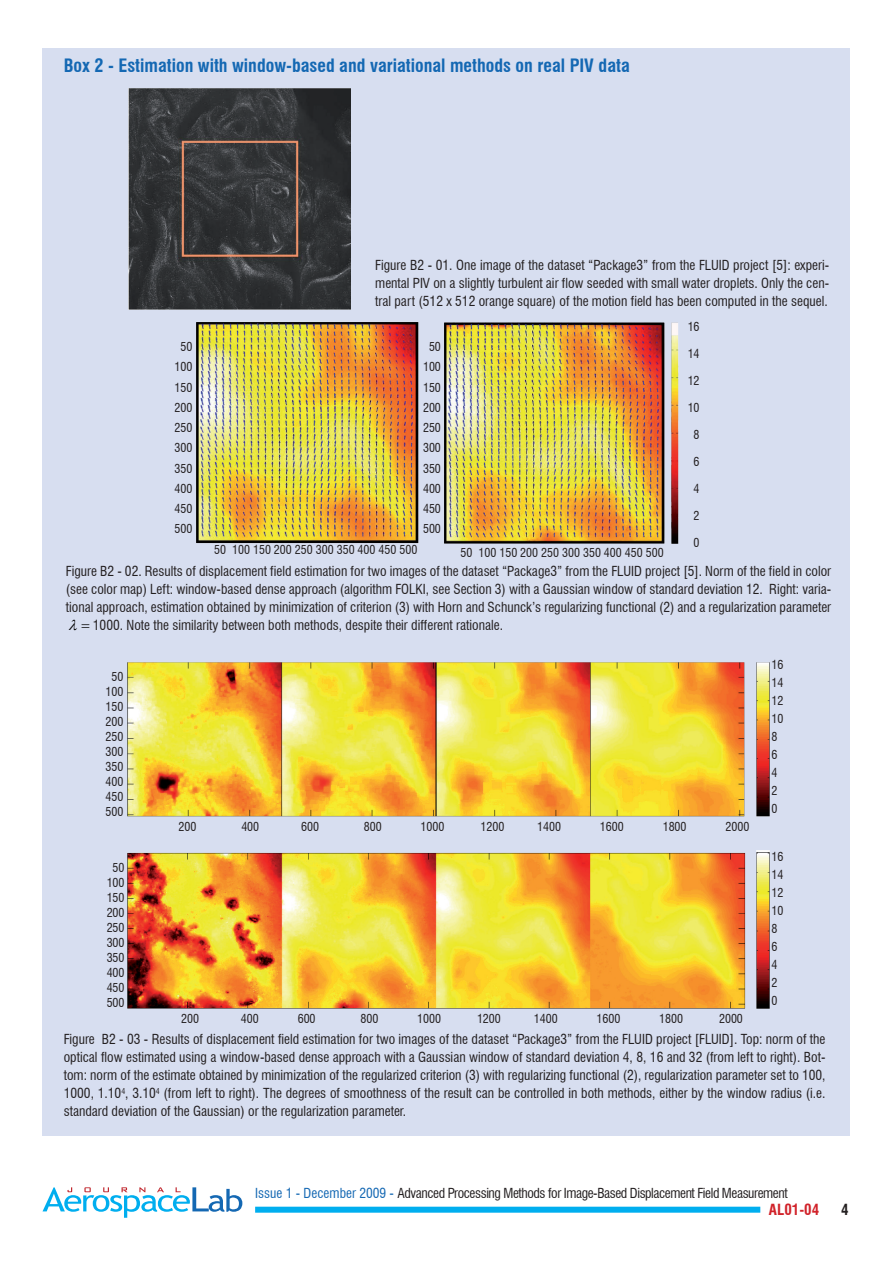
<style>
.page{position:relative;width:893px;height:1263px;background:#fff}
.page>*{position:absolute;margin:0;border:0;box-sizing:border-box;transform-origin:0 0}
.t1{font:700 condensed 18px "Swiss 721 BT";color:#1468b3}
.t2{font:700 condensed 15px "Swiss 721 BT";color:#d1232a}
.t3{font:700 condensed 15px "Swiss 721 BT";color:#231f20}
.t4{font:condensed 13.5px/18px "Swiss 721 BT";color:#231f20;text-align:justify}
.t5{font:condensed 13.5px "Swiss 721 BT";letter-spacing:-.03em;color:#231f20}
.t6{font:condensed 12px/20.2px "Swiss 721 BT";color:#231f20;text-align:center}
.s1{color:#1468b3}
</style>
<div class="page">
<div style="left:255px;top:1207px;width:505px;height:6px;background:#00aeef"></div>
<svg style="left:43px;top:1187px;width:199px;height:31px"></svg>
<div style="left:43px;top:48px;width:807px;height:1087px;background:#d7def0"></div>
<img style="left:129px;top:89px;width:221px;height:221px">
<img style="left:196px;top:322px;width:483px;height:222px">
<img style="left:128px;top:662px;width:642px;height:347px">
<h1 class="t1" style="left:64px;top:55px;width:567px">Box 2 - Estimation with window-based and variational methods on real PIV data</h1>
<p class="t4" style="left:375px;top:256px;width:455px">Figure B2 - 01. One image of the dataset “Package3” from the FLUID project [5]: experi&shy;mental PIV on a slightly turbulent air flow seeded with small water droplets. Only the cen&shy;tral part (512 x 512 orange square) of the motion field has been computed in the sequel.</p>
<p class="t6" style="left:174px;top:337px;width:19px">50<br>100<br>150<br>200<br>250<br>300<br>350<br>400<br>450<br>500</p>
<p class="t6" style="left:423px;top:337px;width:19px">50<br>100<br>150<br>200<br>250<br>300<br>350<br>400<br>450<br>500</p>
<p class="t6" style="left:214px;top:539px;width:205px">50 100 150 200 250 300 350 400 450 500</p>
<p class="t6" style="left:461px;top:543px;width:205px">50 100 150 200 250 300 350 400 450 500</p>
<p class="t6" style="left:688px;top:316px;width:13px">16</p>
<p class="t6" style="left:688px;top:343px;width:13px">14</p>
<p class="t6" style="left:688px;top:370px;width:13px">12</p>
<p class="t6" style="left:688px;top:397px;width:13px">10</p>
<p class="t6" style="left:694px;top:424px;width:7px">8</p>
<p class="t6" style="left:694px;top:451px;width:7px">6</p>
<p class="t6" style="left:694px;top:478px;width:7px">4</p>
<p class="t6" style="left:694px;top:505px;width:7px">2</p>
<p class="t6" style="left:694px;top:532px;width:7px">0</p>
<p class="t4" style="left:66px;top:562px;width:767px">Figure B2 - 02. Results of displacement field estimation for two images of the dataset “Package3” from the FLUID project [5]. Norm of the field in color</p>
<p class="t4" style="left:66px;top:580px;width:767px">(see color map) Left: window-based dense approach (algorithm FOLKI, see Section 3) with a Gaussian window of standard deviation 12. Right: varia-</p>
<p class="t4" style="left:66px;top:598px;width:767px">tional approach, estimation obtained by minimization of criterion (3) with Horn and Schunck’s regularizing functional (2) and a regularization parameter</p>
<p class="t4" style="left:93px;top:616px;width:412px">1000. Note the similarity between both methods, despite their different rationale.</p>
<p class="t6" style="left:772px;top:655px;width:13px;line-height:18px;text-align:left">16<br>14<br>12<br>10<br>8<br>6<br>4<br>2<br>0</p>
<p class="t6" style="left:772px;top:847px;width:13px;line-height:18px;text-align:left">16<br>14<br>12<br>10<br>8<br>6<br>4<br>2<br>0</p>
<p class="t4" style="left:64px;top:1030px;width:763px">Figure B2 - 03 - Results of displacement field estimation for two images of the dataset “Package3” from the FLUID project [FLUID]. Top: norm of the optical flow estimated using a window-based dense approach with a Gaussian window of standard deviation 4, 8, 16 and 32 (from left to right). Bot&shy;tom: norm of the estimate obtained by minimization of the regularized criterion (3) with regularizing functional (2), regularization parameter set to 100, 1000, 1.10<sup>4</sup>, 3.10<sup>4</sup> (from left to right). The degrees of smoothness of the result can be controlled in both methods, either by the window radius (i.e. standard deviation of the Gaussian) or the regularization parameter.</p>
<p class="t6" style="left:106px;top:669px;width:19px;line-height:15px">50<br>100<br>150<br>200<br>250<br>300<br>350<br>400<br>450<br>500</p>
<p class="t6" style="left:179px;top:817px;width:19px">200</p>
<p class="t6" style="left:241px;top:817px;width:19px">400</p>
<p class="t6" style="left:301px;top:817px;width:19px">600</p>
<p class="t6" style="left:364px;top:817px;width:19px">800</p>
<p class="t6" style="left:421px;top:817px;width:25px">1000</p>
<p class="t6" style="left:480px;top:817px;width:25px">1200</p>
<p class="t6" style="left:537px;top:817px;width:25px">1400</p>
<p class="t6" style="left:600px;top:817px;width:25px">1600</p>
<p class="t6" style="left:663px;top:817px;width:25px">1800</p>
<p class="t6" style="left:725px;top:817px;width:25px">2000</p>
<p class="t6" style="left:107px;top:860px;width:19px;line-height:15px">50<br>100<br>150<br>200<br>250<br>300<br>350<br>400<br>450<br>500</p>
<p class="t6" style="left:181px;top:1008px;width:19px">200</p>
<p class="t6" style="left:241px;top:1008px;width:19px">400</p>
<p class="t6" style="left:298px;top:1008px;width:19px">600</p>
<p class="t6" style="left:360px;top:1008px;width:19px">800</p>
<p class="t6" style="left:417px;top:1008px;width:25px">1000</p>
<p class="t6" style="left:477px;top:1008px;width:25px">1200</p>
<p class="t6" style="left:534px;top:1008px;width:25px">1400</p>
<p class="t6" style="left:596px;top:1008px;width:25px">1600</p>
<p class="t6" style="left:659px;top:1008px;width:25px">1800</p>
<p class="t6" style="left:719px;top:1008px;width:25px">2000</p>
<p class="t5" style="left:255px;top:1185px;width:534px"><span class="s1">Issue 1 - December 2009 -</span> Advanced Processing Methods for Image-Based Displacement Field Measurement</p>
<p class="t2" style="left:769px;top:1200px;width:52px">AL01-04</p>
<p class="t3" style="left:841px;top:1200px;width:9px">4</p>
</div>
